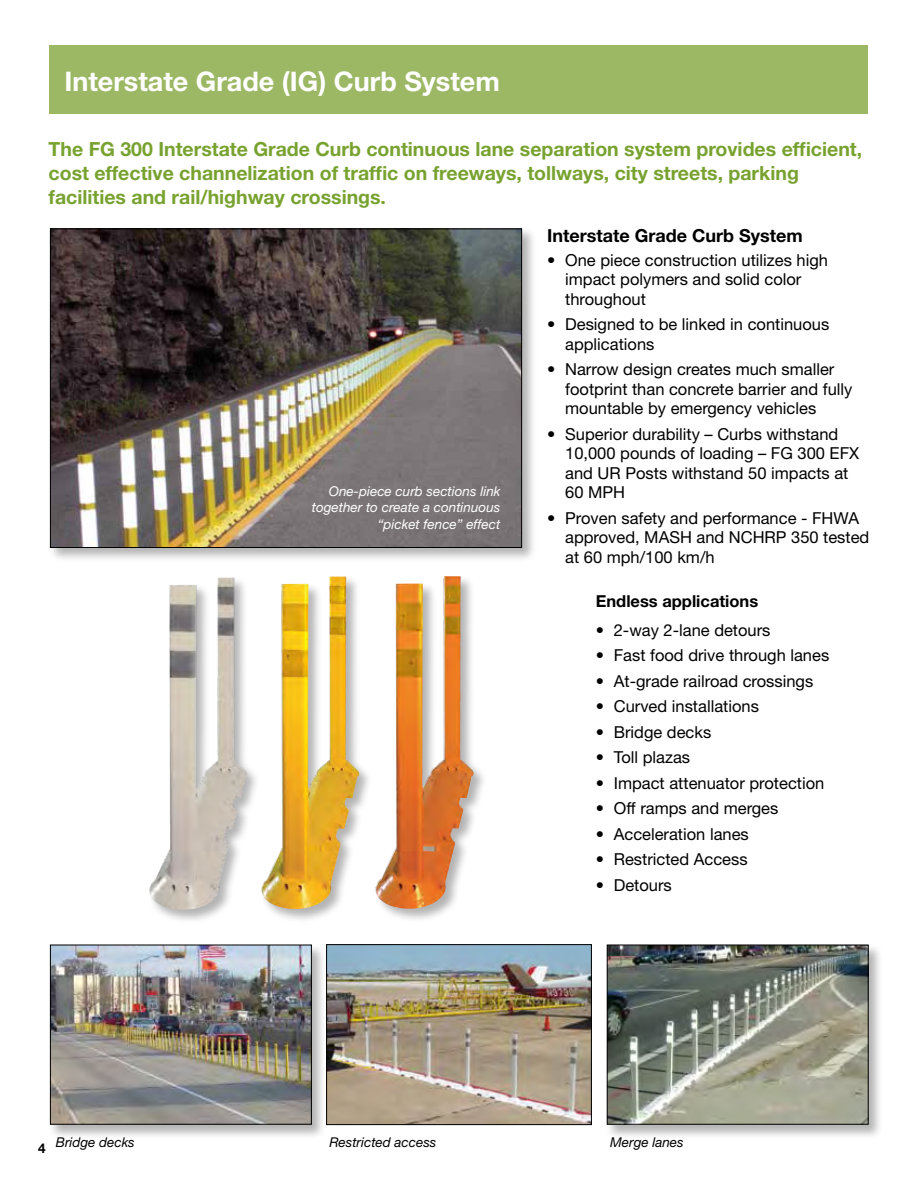
<style>
.page{position:relative;width:918px;height:1188px;background:#fff}
.page>*{position:absolute;margin:0;border:0;box-sizing:border-box;transform-origin:0 0}
.t1{font:700 27px "Helvetica Neue LT Std";color:#fff}
.t2{font:700 19.5px/24px "Helvetica Neue LT Std";color:#78a22f}
.t3{font:700 18px "Helvetica Neue LT Std";color:#000}
.t4{font:16.5px/19.5px "Helvetica Neue LT Std";color:#000}
.t5{font:700 16.5px "Helvetica Neue LT Std";color:#000}
.t6{font:italic 13.5px/16.5px "Helvetica Neue LT Std";color:#fff;text-align:right}
.t7{font:italic 13.5px "Helvetica Neue LT Std";color:#000}
.t8{font:700 13.5px "Helvetica Neue LT Std";color:#000}
</style>
<div class="page">
<div style="left:50px;top:45px;width:818px;height:69px;background:#9cb865"></div>
<div style="left:48px;top:227px;width:488px;height:336px;background:#000;opacity:.3"></div>
<img style="left:52px;top:231px;width:468px;height:315px">
<div style="left:50px;top:229px;width:472px;height:319px;border:1px solid #000"></div>
<div style="left:48px;top:943px;width:278px;height:196px;background:#000;opacity:.3"></div>
<img style="left:52px;top:947px;width:258px;height:176px">
<div style="left:50px;top:945px;width:262px;height:180px;border:1px solid #000"></div>
<div style="left:605px;top:943px;width:278px;height:196px;background:#000;opacity:.3"></div>
<img style="left:609px;top:947px;width:258px;height:176px">
<div style="left:607px;top:945px;width:262px;height:180px;border:1px solid #000"></div>
<div style="left:148px;top:575px;width:339px;height:349px;background:#000;opacity:.3"></div>
<img style="left:425px;top:576px;width:20px;height:207px">
<img style="left:328px;top:946px;width:262px;height:177px">
<div style="left:326px;top:944px;width:266px;height:181px;border:1px solid #000"></div>
<h1 class="t1" style="left:64px;top:65px;width:437px">Interstate Grade (IG) Curb System</h1>
<p class="t2" style="left:49px;top:137px;width:815px">The FG 300 Interstate Grade Curb continuous lane separation system provides efficient, cost effective channelization of traffic on freeways, tollways, city streets, parking facilities and rail/highway crossings.</p>
<p class="t3" style="left:547px;top:224px;width:257px">Interstate Grade Curb System</p>
<p class="t4" style="left:565px;top:250px;width:264px;text-indent:-18px">• One piece construction utilizes high impact polymers and solid color throughout</p>
<p class="t4" style="left:565px;top:314px;width:266px;text-indent:-18px">• Designed to be linked in continuous applications</p>
<p class="t4" style="left:565px;top:359px;width:289px;text-indent:-18px">• Narrow design creates much smaller footprint than concrete barrier and fully mountable by emergency vehicles</p>
<p class="t4" style="left:565px;top:424px;width:296px;text-indent:-18px">• Superior durability – Curbs withstand<br>10,000 pounds of loading – FG 300 EFX and UR Posts withstand 50 impacts at<br>60 MPH</p>
<p class="t4" style="left:565px;top:508px;width:306px;text-indent:-18px">• Proven safety and performance - FHWA approved, MASH and NCHRP 350 tested at 60 mph/100 km/h</p>
<p class="t6" style="left:312px;top:482px;width:190px">One-piece curb sections link together to create a continuous “picket fence” effect</p>
<p class="t5" style="left:596px;top:591px;width:164px">Endless applications</p>
<p class="t4" style="left:596px;top:620px;width:176px">• 2-way 2-lane detours</p>
<p class="t4" style="left:596px;top:645px;width:235px">• Fast food drive through lanes</p>
<p class="t4" style="left:596px;top:671px;width:219px">• At-grade railroad crossings</p>
<p class="t4" style="left:596px;top:696px;width:165px">• Curved installations</p>
<p class="t4" style="left:596px;top:722px;width:117px">• Bridge decks</p>
<p class="t4" style="left:596px;top:747px;width:96px">• Toll plazas</p>
<p class="t4" style="left:596px;top:773px;width:230px">• Impact attenuator protection</p>
<p class="t4" style="left:596px;top:798px;width:184px">• Off ramps and merges</p>
<p class="t4" style="left:596px;top:824px;width:155px">• Acceleration lanes</p>
<p class="t4" style="left:596px;top:849px;width:153px">• Restricted Access</p>
<p class="t4" style="left:596px;top:875px;width:78px">• Detours</p>
<p class="t8" style="left:38px;top:1139px;width:9px">4</p>
<p class="t7" style="left:56px;top:1134px;width:80px">Bridge decks</p>
<p class="t7" style="left:329px;top:1134px;width:108px">Restricted access</p>
<p class="t7" style="left:610px;top:1134px;width:75px">Merge lanes</p>
</div>
